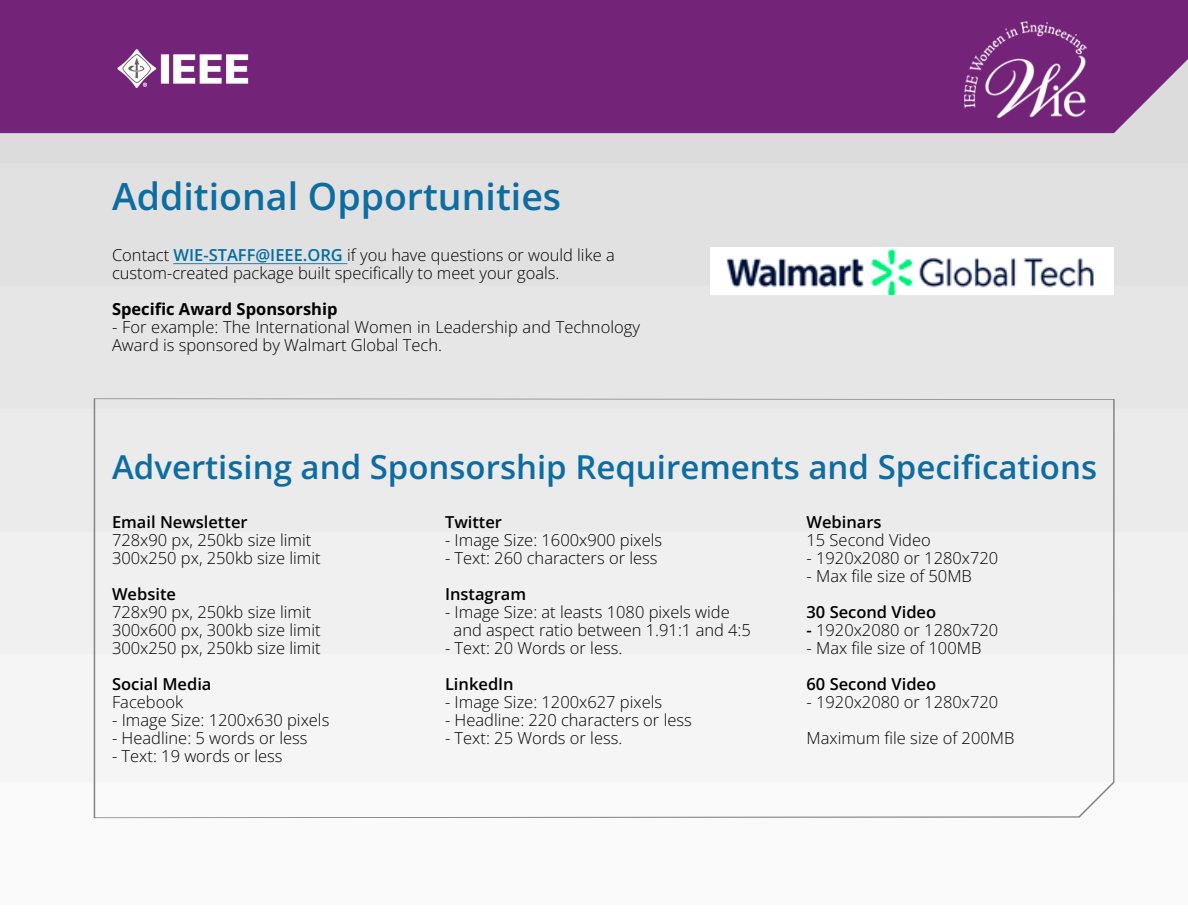
<style>
.page{position:relative;width:1188px;height:918px;background:#fff}
.page>*{position:absolute;margin:0;border:0;box-sizing:border-box;transform-origin:0 0}
.t1{font:600 37.5px "Open Sans";color:#0d6da0}
.t2{font:600 33px "Open Sans";color:#0d6da0}
.t3{font:300 16.5px/18px "Open Sans";color:#000}
.t4{font:600 16.5px "Open Sans";color:#000}
.t5{font:700 16.5px "Open Sans";color:#000}
.s1{font-weight:600;color:#006da3}
.s2{font-weight:600}
</style>
<div class="page">
<img style="left:0;top:0;width:1188px;height:819px">
<img style="left:964px;top:22px;width:123px;height:95px">
<img style="left:114px;top:43px;width:141px;height:51px">
<svg style="left:94px;top:398px;width:1021px;height:420px;fill:#f0f0f0"></svg>
<img style="left:710px;top:247px;width:404px;height:47px">
<p class="t1" style="left:112px;top:170px;width:451px">Additional Opportunities</p>
<p class="t3" style="left:112px;top:246px;width:504px">Contact <span class="s1">WIE-STAFF@IEEE.ORG</span> if you have questions or would like a custom-created package built specifically to meet your goals.</p>
<p class="t5" style="left:112px;top:297px;width:227px">Specific Award Sponsorship</p>
<p class="t3" style="left:112px;top:318px;width:529px">- For example: The International Women in Leadership and Technology<br>Award is sponsored by Walmart Global Tech.</p>
<p class="t2" style="left:112px;top:444px;width:987px">Advertising and Sponsorship Requirements and Specifications</p>
<p class="t4" style="left:112px;top:511px;width:137px">Email Newsletter</p>
<p class="t3" style="left:112px;top:531px;width:210px">728x90 px, 250kb size limit<br>300x250 px, 250kb size limit</p>
<h1 class="t4" style="left:112px;top:583px;width:65px">Website</h1>
<p class="t3" style="left:112px;top:603px;width:210px">728x90 px, 250kb size limit<br>300x600 px, 300kb size limit<br>300x250 px, 250kb size limit</p>
<p class="t4" style="left:112px;top:673px;width:101px">Social Media</p>
<p class="t3" style="left:112px;top:693px;width:73px">Facebook</p>
<p class="t3" style="left:112px;top:711px;width:219px">- Image Size: 1200x630 pixels</p>
<p class="t3" style="left:112px;top:729px;width:197px">- Headline: 5 words or less</p>
<h2 class="t3" style="left:112px;top:747px;width:172px">- Text: 19 words or less</h2>
<p class="t4" style="left:445px;top:511px;width:59px">Twitter</p>
<p class="t3" style="left:445px;top:531px;width:219px">- Image Size: 1600x900 pixels</p>
<p class="t3" style="left:445px;top:549px;width:214px">- Text: 260 characters or less</p>
<p class="t4" style="left:445px;top:583px;width:83px">Instagram</p>
<p class="t3" style="left:445px;top:603px;width:286px">- Image Size: at leasts 1080 pixels wide</p>
<p class="t3" style="left:454px;top:621px;width:299px">and aspect ratio between 1.91:1 and 4:5</p>
<p class="t3" style="left:445px;top:639px;width:179px">- Text: 20 Words or less.</p>
<p class="t4" style="left:445px;top:673px;width:70px">LinkedIn</p>
<p class="t3" style="left:445px;top:693px;width:219px">- Image Size: 1200x627 pixels</p>
<p class="t3" style="left:445px;top:711px;width:248px">- Headline: 220 characters or less</p>
<p class="t3" style="left:445px;top:729px;width:179px">- Text: 25 Words or less.</p>
<p class="t4" style="left:807px;top:511px;width:77px">Webinars</p>
<p class="t3" style="left:807px;top:531px;width:126px">15 Second Video</p>
<p class="t3" style="left:807px;top:549px;width:193px">- 1920x2080 or 1280x720</p>
<p class="t3" style="left:807px;top:567px;width:167px">- Max file size of 50MB</p>
<p class="t4" style="left:807px;top:601px;width:131px">30 Second Video</p>
<p class="t3" style="left:807px;top:621px;width:193px"><span class="s2">-</span> 1920x2080 or 1280x720</p>
<p class="t3" style="left:807px;top:639px;width:176px">- Max file size of 100MB</p>
<p class="t4" style="left:807px;top:673px;width:131px">60 Second Video</p>
<p class="t3" style="left:807px;top:693px;width:193px">- 1920x2080 or 1280x720</p>
<p class="t3" style="left:807px;top:729px;width:209px">Maximum file size of 200MB</p>
</div>
